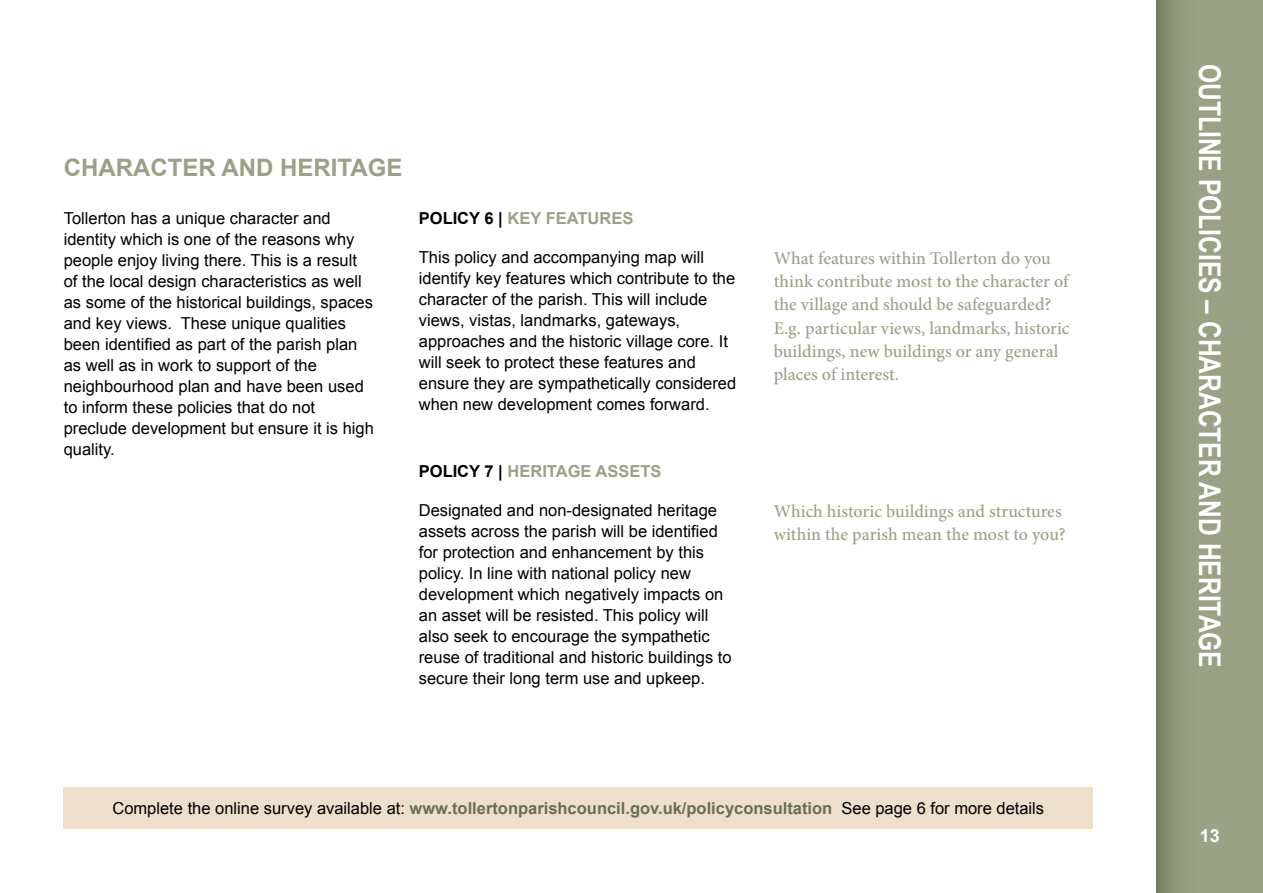
<style>
.page{position:relative;width:1263px;height:893px;background:#fff}
.page>*{position:absolute;margin:0;border:0;box-sizing:border-box;transform-origin:0 0}
.t1{font:700 30px "Arial Narrow";color:#fff}
.t2{font:700 24px "Arial";color:#99a285}
.t3{font:500 18px/23.2px "Minion Pro";color:#99a285}
.t4{font:700 18px "Arial";color:#fff}
.t5{font:16.5px/21px "Arial";color:#000}
.t6{font:700 16.5px "Arial";color:#99a285}
.s1{color:#000}
.s2{font-weight:700;color:#676f54}
</style>
<div class="page">
<svg style="left:1157px;top:0;width:106px;height:893px;background:#949d80"></svg>
<div style="left:64px;top:787px;width:1029px;height:42px;background:#eedfcc"></div>
<h2 class="t2" style="left:64px;top:159px;width:340px">CHARACTER AND HERITAGE</h2>
<p class="t5" style="left:64px;top:210px;width:312px">Tollerton has a unique character and identity which is one of the reasons why people enjoy living there. This is a result of the local design characteristics as well as some of the historical buildings, spaces and key views. These unique qualities been identified as part of the parish plan as well as in work to support of the neighbourhood plan and have been used to inform these policies that do not preclude development but ensure it is high quality.</p>
<p class="t6" style="left:419px;top:212px;width:216px"><span class="s1">POLICY 6 |</span> KEY FEATURES</p>
<p class="t5" style="left:419px;top:248px;width:319px">This policy and accompanying map will identify key features which contribute to the character of the parish. This will include views, vistas, landmarks, gateways, approaches and the historic village core. It will seek to protect these features and ensure they are sympathetically considered when new development comes forward.</p>
<p class="t3" style="left:774px;top:248px;width:297px">What features within Tollerton do you think contribute most to the character of the village and should be safeguarded?<br>E.g. particular views, landmarks, historic buildings, new buildings or any general places of interest.</p>
<p class="t6" style="left:419px;top:465px;width:244px"><span class="s1">POLICY 7 |</span> HERITAGE ASSETS</p>
<p class="t5" style="left:419px;top:501px;width:314px">Designated and non-designated heritage assets across the parish will be identified for protection and enhancement by this policy. In line with national policy new development which negatively impacts on an asset will be resisted. This policy will also seek to encourage the sympathetic reuse of traditional and historic buildings to secure their long term use and upkeep.</p>
<p class="t3" style="left:774px;top:501px;width:293px">Which historic buildings and structures within the parish mean the most to you?</p>
<p class="t5" style="left:112px;top:799px;width:933px">Complete the online survey available at: <span class="s2">www.tollertonparishcouncil.gov.uk/policyconsultation</span> See page 6 for more details</p>
<h1 class="t1" style="left:1221px;top:64px;width:606px;rotate:90deg">OUTLINE POLICIES – CHARACTER AND HERITAGE</h1>
<p class="t4" style="left:1200px;top:829px;width:22px">13</p>
</div>
